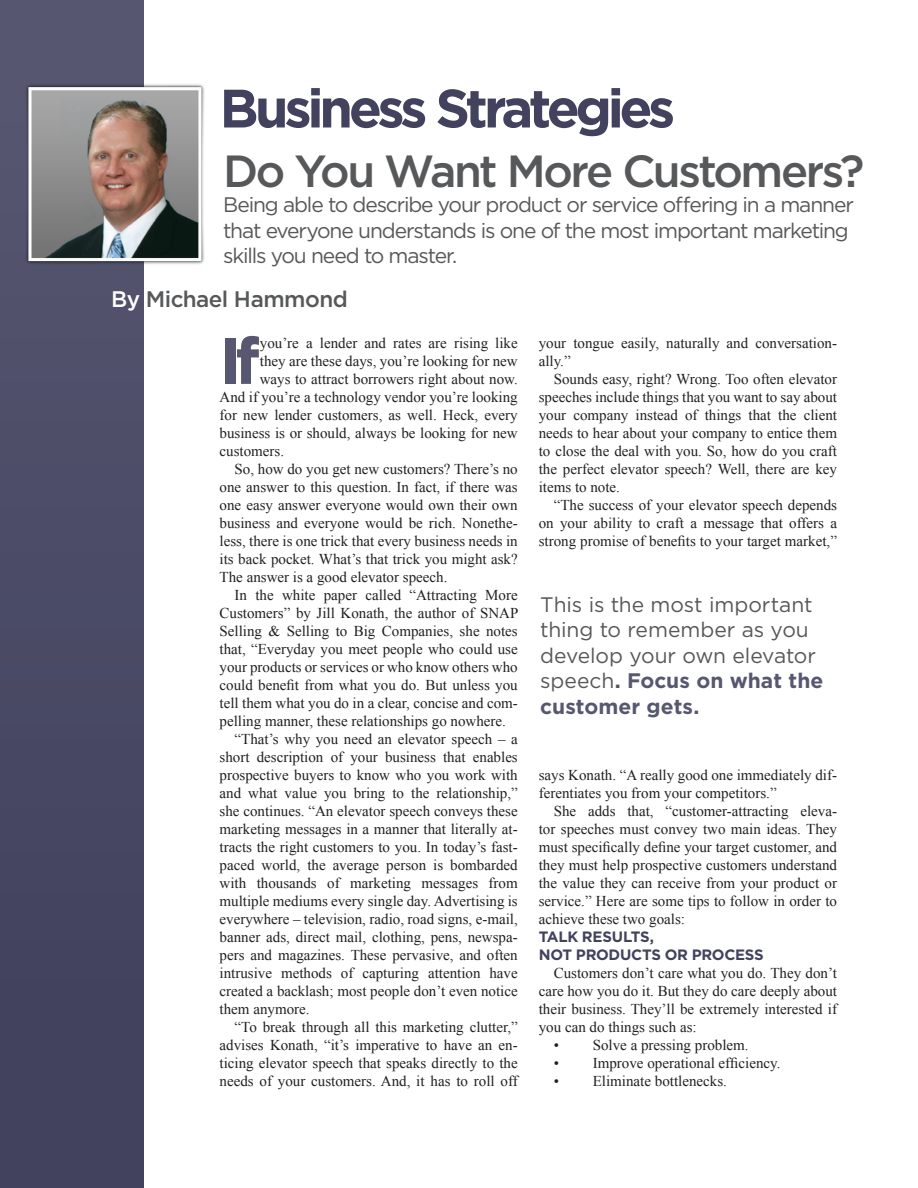
<style>
.page{position:relative;width:918px;height:1188px;background:#fff}
.page>*{position:absolute;margin:0;border:0;box-sizing:border-box;transform-origin:0 0}
.Column_Article_Openi{font:700 65.1px "Gotham";color:#575771}
.t1{font:700 54px "Gotham";letter-spacing:-.08em;color:#42425e}
.callout2{font:500 45px "Gotham";letter-spacing:-.055em;color:#57585a}
.t2{font:500 22.5px "Gotham";letter-spacing:-.025em;color:#57585a}
.callout2-2{font:21px/25.5px "Gotham";letter-spacing:-.05em;color:#57585a}
.callout2-3{font:21px/25.5px "Gotham";letter-spacing:-.005em;color:#57585a}
.basic_body{font:15px/18px "Times New Roman";color:#231f20;text-align:justify}
.Column_Article_Openi-2{font:15px "Times New Roman";color:#231f20}
.subhead_2{font:700 15px/18px "Gotham";letter-spacing:-.02em;color:#42425e}
.s1{color:#fff}
.s2{font-weight:700}
.s3{font-weight:700;color:#575771}
</style>
<div class="page">
<div style="left:0;top:0;width:144px;height:1188px;background:linear-gradient(to right,#4b4b66,#494965)"></div>
<img style="left:25px;top:84px;width:180px;height:182px">
<p class="t1" style="left:220px;top:73px;width:457px">Business Strategies</p>
<p class="callout2" style="left:223px;top:141px;width:643px">Do You Want More Customers?</p>
<p class="callout2-2" style="left:223px;top:192px;width:632px">Being able to describe your product or service offering in a manner that everyone understands is one of the most important marketing skills you need to master.</p>
<p class="t2" style="left:111px;top:285px;width:238px"><span class="s1">By</span> Michael Hammond</p>
<p class="Column_Article_Openi" style="left:220px;top:318px;width:42px">If</p>
<p class="Column_Article_Openi-2" style="left:260px;top:333px;width:259px">you’re a lender and rates are rising like</p>
<p class="Column_Article_Openi-2" style="left:260px;top:351px;width:259px">they are these days, you’re looking for new</p>
<p class="Column_Article_Openi-2" style="left:260px;top:369px;width:259px">ways to attract borrowers right about now.</p>
<p class="Column_Article_Openi-2" style="left:220px;top:387px;width:300px">And if you’re a technology vendor you’re looking</p>
<p class="Column_Article_Openi-2" style="left:220px;top:405px;width:300px">for new lender customers, as well. Heck, every</p>
<p class="Column_Article_Openi-2" style="left:220px;top:423px;width:300px">business is or should, always be looking for new</p>
<p class="Column_Article_Openi-2" style="left:220px;top:441px;width:66px">customers.</p>
<p class="basic_body" style="left:220px;top:460px;width:300px;text-indent:15px">So, how do you get new customers? There’s no one answer to this question. In fact, if there was one easy answer everyone would own their own business and everyone would be rich. Nonethe&shy;less, there is one trick that every business needs in its back pocket. What’s that trick you might ask?<br>The answer is a good elevator speech.</p>
<p class="basic_body" style="left:220px;top:586px;width:300px;text-indent:15px">In the white paper called “Attracting More Customers” by Jill Konath, the author of SNAP Selling &amp; Selling to Big Companies, she notes that, “Everyday you meet people who could use your products or services or who know others who could benefit from what you do. But unless you tell them what you do in a clear, concise and com&shy;pelling manner, these relationships go nowhere.</p>
<p class="basic_body" style="left:220px;top:730px;width:300px;text-indent:15px">“That’s why you need an elevator speech – a short description of your business that enables prospective buyers to know who you work with and what value you bring to the relationship,” she continues. “An elevator speech conveys these marketing messages in a manner that literally at&shy;tracts the right customers to you. In today’s fast&shy;paced world, the average person is bombarded with thousands of marketing messages from multiple mediums every single day. Advertising is everywhere – television, radio, road signs, e-mail, banner ads, direct mail, clothing, pens, newspa&shy;pers and magazines. These pervasive, and often intrusive methods of capturing attention have created a backlash; most people don’t even notice them anymore.</p>
<p class="basic_body" style="left:220px;top:1018px;width:300px;text-indent:15px">“To break through all this marketing clutter,” advises Konath, “it’s imperative to have an en&shy;ticing elevator speech that speaks directly to the needs of your customers. And, it has to roll off</p>
<p class="basic_body" style="left:539px;top:334px;width:300px">your tongue easily, naturally and conversation&shy;ally.”</p>
<p class="basic_body" style="left:539px;top:370px;width:300px;text-indent:15px">Sounds easy, right? Wrong. Too often elevator speeches include things that you want to say about your company instead of things that the client needs to hear about your company to entice them to close the deal with you. So, how do you craft the perfect elevator speech? Well, there are key items to note.</p>
<p class="basic_body" style="left:539px;top:496px;width:300px;text-indent:15px">“The success of your elevator speech depends on your ability to craft a message that offers a strong promise of benefits to your target market,”</p>
<p class="callout2-3" style="left:540px;top:591px;width:285px">This is the most important thing to remember as you develop your own elevator speech<span class="s2">.</span> <span class="s3">Focus on what the customer gets.</span></p>
<p class="basic_body" style="left:539px;top:766px;width:300px">says Konath. “A really good one immediately dif&shy;ferentiates you from your competitors.”</p>
<p class="basic_body" style="left:539px;top:802px;width:300px;text-indent:15px">She adds that, “customer-attracting eleva&shy;tor speeches must convey two main ideas. They must specifically define your target customer, and they must help prospective customers understand the value they can receive from your product or service.” Here are some tips to follow in order to achieve these two goals:</p>
<p class="subhead_2" style="left:539px;top:928px;width:227px">TALK RESULTS,<br>NOT PRODUCTS OR PROCESS</p>
<p class="basic_body" style="left:539px;top:964px;width:300px;text-indent:15px">Customers don’t care what you do. They don’t care how you do it. But they do care deeply about their business. They’ll be extremely interested if you can do things such as:</p>
<p class="basic_body" style="left:554px;top:1036px;width:196px">• Solve a pressing problem.</p>
<p class="basic_body" style="left:554px;top:1054px;width:228px">• Improve operational efficiency.</p>
<p class="basic_body" style="left:554px;top:1072px;width:175px">• Eliminate bottlenecks.</p>
</div>
